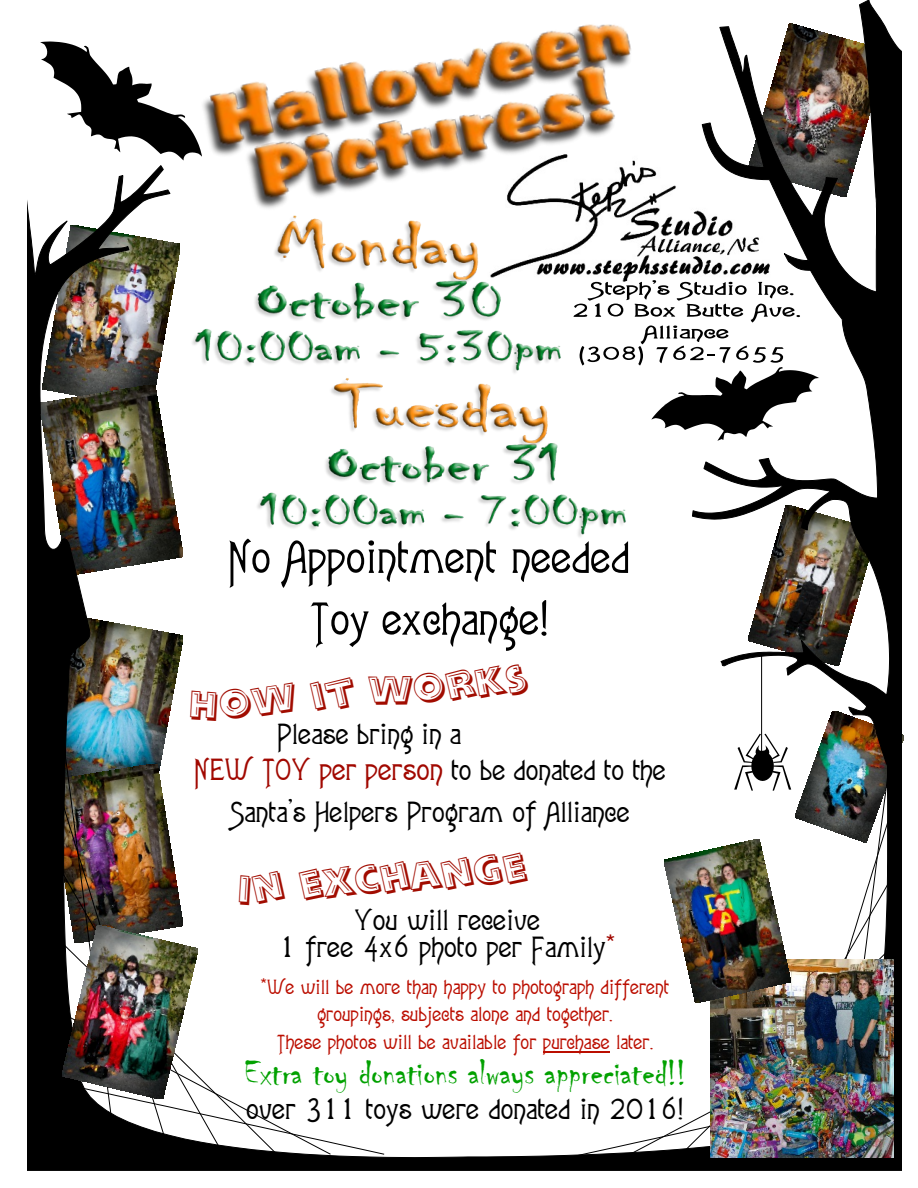
<style>
.page{position:relative;width:918px;height:1188px;background:#fff}
.page>*{position:absolute;margin:0;border:0;box-sizing:border-box;transform-origin:0 0}
.t1{font:54.15px/61.8px "Agatha";color:#000;text-align:center;scale:1.05 1}
.t2{font:38.4px "Alphabet Soup BT Tilt";color:#a10c00}
.t3{font:37.2px "Chiller";color:#02a100}
.t4{font:34.35px/35.2px "Agatha";color:#000;scale:1.07 1}
.t5{font:24px/27.5px "Agatha";color:#bb0e00;text-align:center;scale:1.05 1}
.s1{font-size:36px;color:#a10800}
.s2{color:#a10800}
</style>
<div class="page">
<img style="left:28px;top:0;width:874px;height:1171px">
<img style="left:254px;top:360px;width:399px;height:184px">
<hr style="left:543px;top:1051px;width:67px;height:1px;background:#bb0e00">
<img style="left:711px;top:960px;width:182px;height:197px">
<img style="left:62px;top:925px;width:136px;height:174px">
<img style="left:664px;top:839px;width:127px;height:163px">
<h1 class="t1" style="left:228px;top:529px;width:384px">No Appointment needed<br>Toy exchange!</h1>
<p class="t2" style="left:187px;top:691px;width:342px;rotate:-5deg">How it Works</p>
<p class="t4" style="left:194px;top:719px;width:442px;text-indent:83px">Please bring in a<br><span class="s1">NEW TOY per person</span> to be donated to the</p>
<p class="t4" style="left:230px;top:796px;width:375px">Santa’s Helpers Program of Alliance</p>
<p class="t2" style="left:236px;top:872px;width:292px;rotate:-4deg">In exchange</p>
<p class="t4" style="left:279px;top:908px;width:316px;line-height:27.5px;text-align:center">You will receive<br>1 free 4x6 photo per Family<span class="s2">*</span></p>
<p class="t5" style="left:260px;top:974px;width:391px">*We will be more than happy to photograph different groupings, subjects alone and together.<br>These photos will be available for purchase later.</p>
<p class="t3" style="left:244px;top:1052px;width:443px">Extra toy donations always appreciated!!</p>
<p class="t4" style="left:246px;top:1093px;width:410px">over 311 toys were donated in 2016!</p>
</div>
